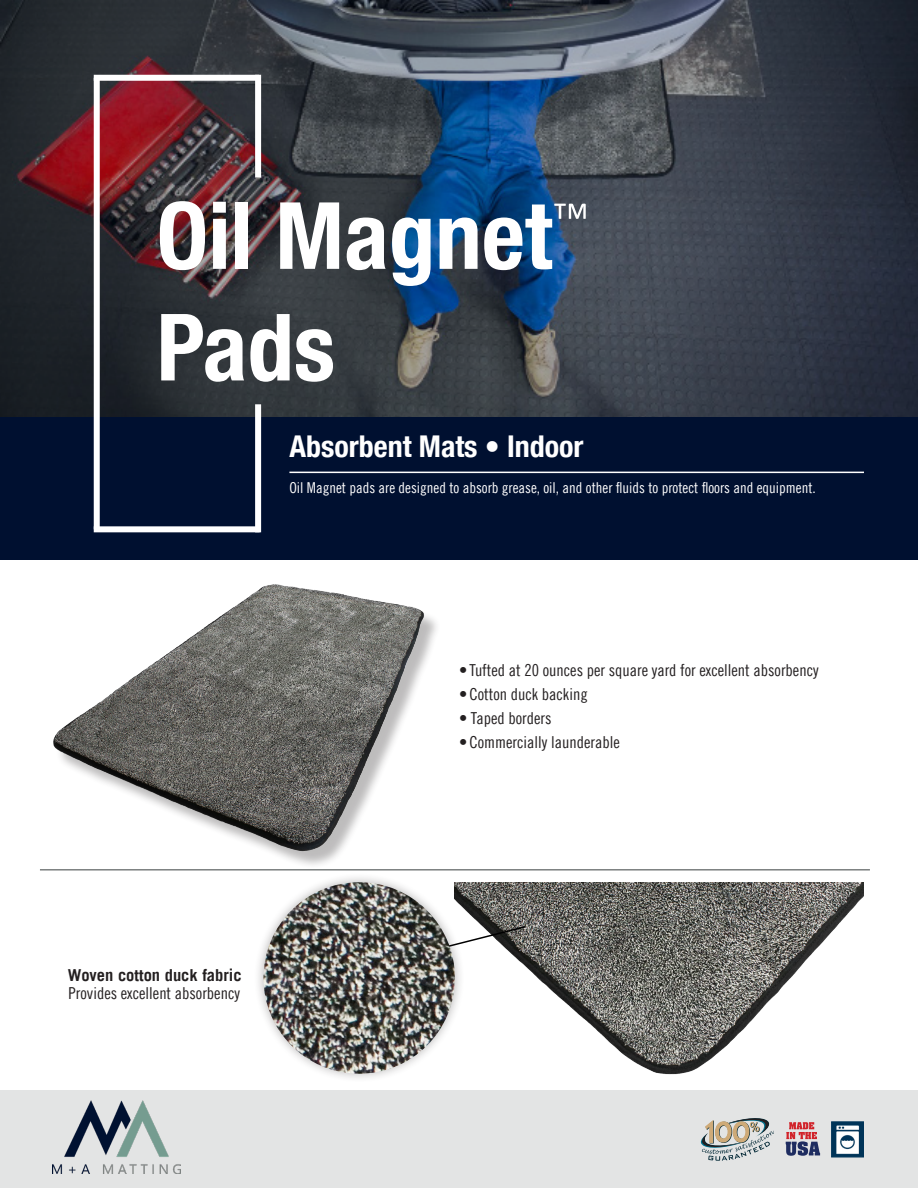
<style>
.page{position:relative;width:918px;height:1188px;background:#fff}
.page>*{position:absolute;margin:0;border:0;box-sizing:border-box;transform-origin:0 0}
.t1{font:700 condensed 93px "Helvetica Neue LT Pro";color:#fff}
.t2{font:700 condensed 30px "Helvetica Neue LT Pro";color:#fff}
.Bullet_Point_Body{font:16.5px "Trade Gothic LT Pro Cn 18";color:#231f20}
.t3{font:700 16.5px "Trade Gothic LT Pro";color:#231f20}
.t4{font:15px "Trade Gothic LT Pro Cn 18";color:#fff}
</style>
<div class="page">
<div style="left:0;top:418px;width:918px;height:142px;background:#001030"></div>
<svg style="left:0;top:0;width:918px;height:417px;background:#383c49"></svg>
<div style="left:255px;top:404px;width:6px;height:128px;background:#fff"></div>
<div style="left:94px;top:526px;width:166px;height:6px;background:#fff"></div>
<div style="left:94px;top:78px;width:6px;height:451px;background:#fff"></div>
<div style="left:255px;top:75px;width:6px;height:103px;background:#fff"></div>
<div style="left:94px;top:75px;width:165px;height:6px;background:#fff"></div>
<hr style="left:289px;top:472px;width:575px;height:1px;background:#fff">
<img style="left:53px;top:584px;width:384px;height:273px">
<hr style="left:40px;top:869px;width:830px;height:2px;background:#7b8080">
<div style="left:0;top:1091px;width:918px;height:97px;background:#e3e4e4"></div>
<img style="left:53px;top:1100px;width:127px;height:74px">
<img style="left:465px;top:882px;width:399px;height:193px">
<svg style="left:700px;top:1118px;width:74px;height:43px"></svg>
<svg style="left:786px;top:1122px;width:34px;height:34px"></svg>
<div style="left:831px;top:1121px;width:33px;height:36px;background:#003458;border:1px solid #003458"></div>
<img style="left:836px;top:1125px;width:23px;height:29px">
<svg style="left:465px;top:925px;width:62px;height:35px"></svg>
<div style="left:254px;top:872px;width:211px;height:212px;background:#231f20;opacity:.3"></div>
<img style="left:263px;top:882px;width:192px;height:192px;border-radius:96px">
<p class="t1" style="left:157px;top:180px;width:435px">Oil Magnet<sup>™</sup></p>
<p class="t1" style="left:157px;top:292px;width:180px">Pads</p>
<p class="t2" style="left:289px;top:428px;width:296px">Absorbent Mats • Indoor</p>
<p class="t4" style="left:289px;top:479px;width:528px">Oil Magnet pads are designed to absorb grease, oil, and other fluids to protect floors and equipment.</p>
<p class="t3" style="left:68px;top:965px;width:175px">Woven cotton duck fabric</p>
<p class="Bullet_Point_Body" style="left:69px;top:983px;width:173px">Provides excellent absorbency</p>
<p class="Bullet_Point_Body" style="left:459px;top:660px;width:361px">• Tufted at 20 ounces per square yard for excellent absorbency</p>
<p class="Bullet_Point_Body" style="left:459px;top:684px;width:130px">• Cotton duck backing</p>
<p class="Bullet_Point_Body" style="left:459px;top:708px;width:94px">• Taped borders</p>
<p class="Bullet_Point_Body" style="left:459px;top:732px;width:162px">• Commercially launderable</p>
</div>
